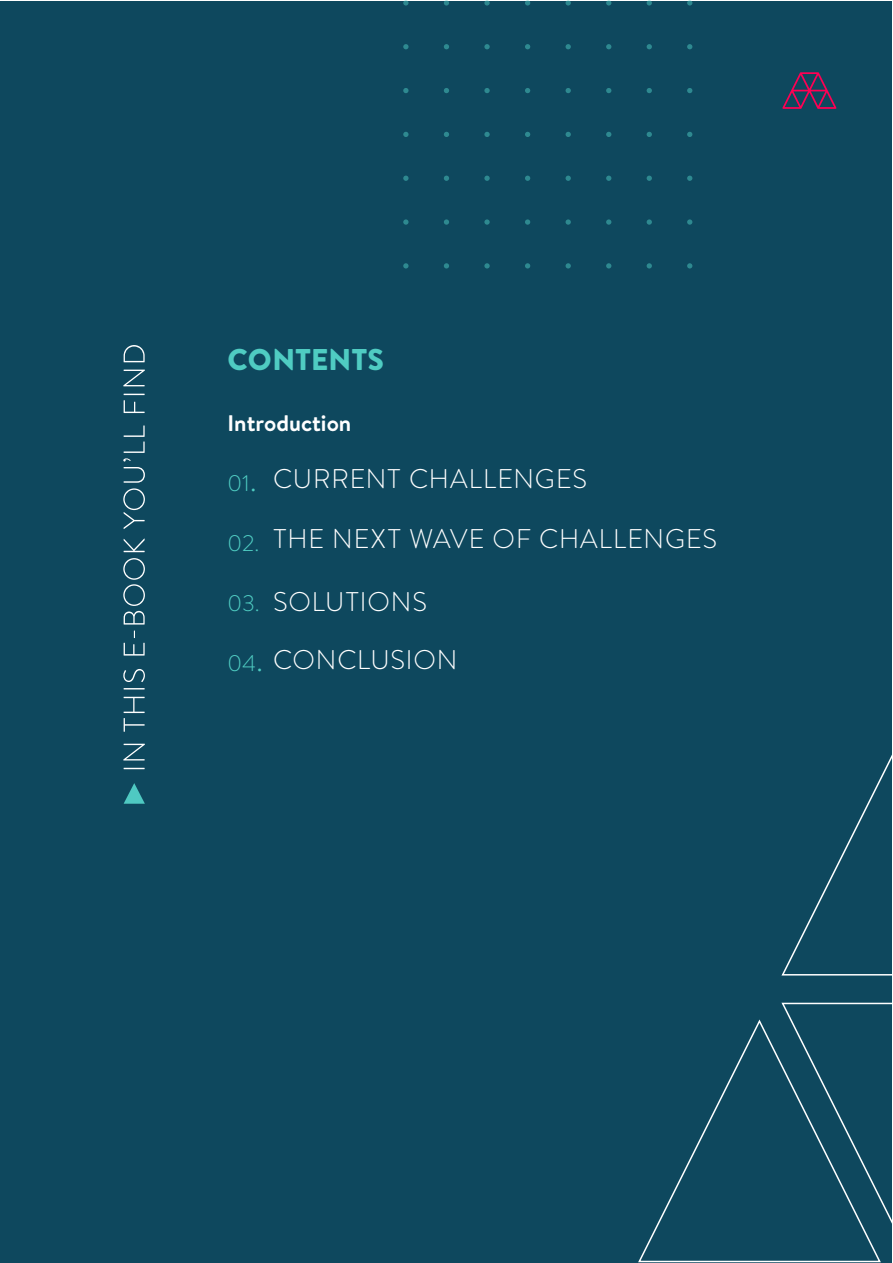
<style>
.page{position:relative;width:893px;height:1263px;background:#fff}
.page>*{position:absolute;margin:0;border:0;box-sizing:border-box;transform-origin:0 0}
.t1{font:900 30px "Brandon Text";color:#4fccc2}
.t2{font:300 27px "Brandon Text";letter-spacing:.035em;color:#fff}
.t3{font:700 22.5px "Brandon Text";color:#fff}
.t4{font:300 22.5px "Brandon Text";color:#4fccc2}
.s1{font-size:33.45px}
</style>
<div class="page">
<div style="left:1px;top:1px;width:891px;height:1261px;background:#0e485e"></div>
<svg style="left:637px;top:754px;width:255px;height:509px"></svg>
<svg style="left:123px;top:345px;width:22px;height:424px"></svg>
<svg style="left:124px;top:783px;width:21px;height:21px"></svg>
<svg style="left:444px;top:263px;width:5px;height:5px"></svg>
<svg style="left:444px;top:219px;width:5px;height:6px"></svg>
<svg style="left:444px;top:176px;width:5px;height:5px"></svg>
<svg style="left:444px;top:132px;width:5px;height:5px"></svg>
<svg style="left:444px;top:88px;width:5px;height:5px"></svg>
<svg style="left:444px;top:44px;width:5px;height:5px"></svg>
<svg style="left:444px;top:0;width:5px;height:6px"></svg>
<svg style="left:525px;top:263px;width:5px;height:5px"></svg>
<svg style="left:525px;top:219px;width:5px;height:6px"></svg>
<svg style="left:525px;top:176px;width:5px;height:5px"></svg>
<svg style="left:525px;top:132px;width:5px;height:5px"></svg>
<svg style="left:525px;top:88px;width:5px;height:5px"></svg>
<svg style="left:525px;top:44px;width:5px;height:5px"></svg>
<svg style="left:525px;top:0;width:5px;height:6px"></svg>
<svg style="left:566px;top:263px;width:5px;height:5px"></svg>
<svg style="left:566px;top:219px;width:5px;height:6px"></svg>
<svg style="left:566px;top:176px;width:5px;height:5px"></svg>
<svg style="left:566px;top:132px;width:5px;height:5px"></svg>
<svg style="left:566px;top:88px;width:5px;height:5px"></svg>
<svg style="left:566px;top:44px;width:5px;height:5px"></svg>
<svg style="left:566px;top:0;width:5px;height:6px"></svg>
<svg style="left:647px;top:263px;width:5px;height:5px"></svg>
<svg style="left:647px;top:219px;width:5px;height:6px"></svg>
<svg style="left:647px;top:176px;width:5px;height:5px"></svg>
<svg style="left:647px;top:132px;width:5px;height:5px"></svg>
<svg style="left:647px;top:88px;width:5px;height:5px"></svg>
<svg style="left:647px;top:44px;width:5px;height:5px"></svg>
<svg style="left:647px;top:0;width:5px;height:6px"></svg>
<svg style="left:403px;top:263px;width:6px;height:5px"></svg>
<svg style="left:403px;top:219px;width:6px;height:6px"></svg>
<svg style="left:403px;top:176px;width:6px;height:5px"></svg>
<svg style="left:403px;top:132px;width:6px;height:5px"></svg>
<svg style="left:403px;top:88px;width:6px;height:5px"></svg>
<svg style="left:403px;top:44px;width:6px;height:5px"></svg>
<svg style="left:403px;top:0;width:6px;height:6px"></svg>
<svg style="left:606px;top:263px;width:5px;height:5px"></svg>
<svg style="left:606px;top:219px;width:5px;height:6px"></svg>
<svg style="left:606px;top:176px;width:5px;height:5px"></svg>
<svg style="left:606px;top:132px;width:5px;height:5px"></svg>
<svg style="left:606px;top:88px;width:5px;height:5px"></svg>
<svg style="left:606px;top:44px;width:5px;height:5px"></svg>
<svg style="left:606px;top:0;width:5px;height:6px"></svg>
<svg style="left:687px;top:263px;width:5px;height:5px"></svg>
<svg style="left:687px;top:219px;width:5px;height:6px"></svg>
<svg style="left:687px;top:176px;width:5px;height:5px"></svg>
<svg style="left:687px;top:132px;width:5px;height:5px"></svg>
<svg style="left:687px;top:88px;width:5px;height:5px"></svg>
<svg style="left:687px;top:44px;width:5px;height:5px"></svg>
<svg style="left:687px;top:0;width:5px;height:6px"></svg>
<svg style="left:484px;top:263px;width:6px;height:5px"></svg>
<svg style="left:484px;top:219px;width:6px;height:6px"></svg>
<svg style="left:484px;top:176px;width:6px;height:5px"></svg>
<svg style="left:484px;top:132px;width:6px;height:5px"></svg>
<svg style="left:484px;top:88px;width:6px;height:5px"></svg>
<svg style="left:484px;top:44px;width:6px;height:5px"></svg>
<svg style="left:484px;top:0;width:6px;height:6px"></svg>
<svg style="left:782px;top:72px;width:54px;height:37px"></svg>
<p class="t1" style="left:227px;top:338px;width:158px">CONTENTS</p>
<p class="t3" style="left:227px;top:407px;width:125px">Introduction</p>
<p class="t4" style="left:227px;top:467px;width:31px">01<span class="s1">.</span></p>
<p class="t4" style="left:227px;top:527px;width:33px">02.</p>
<p class="t2" style="left:273px;top:461px;width:315px">CURRENT CHALLENGES</p>
<p class="t2" style="left:273px;top:520px;width:446px">THE NEXT WAVE OF CHALLENGES</p>
<p class="t4" style="left:227px;top:587px;width:34px">03.</p>
<p class="t4" style="left:227px;top:647px;width:37px">04<span class="s1">.</span></p>
<p class="t2" style="left:273px;top:583px;width:156px">SOLUTIONS</p>
<p class="t2" style="left:273px;top:641px;width:186px">CONCLUSION</p>
</div>
